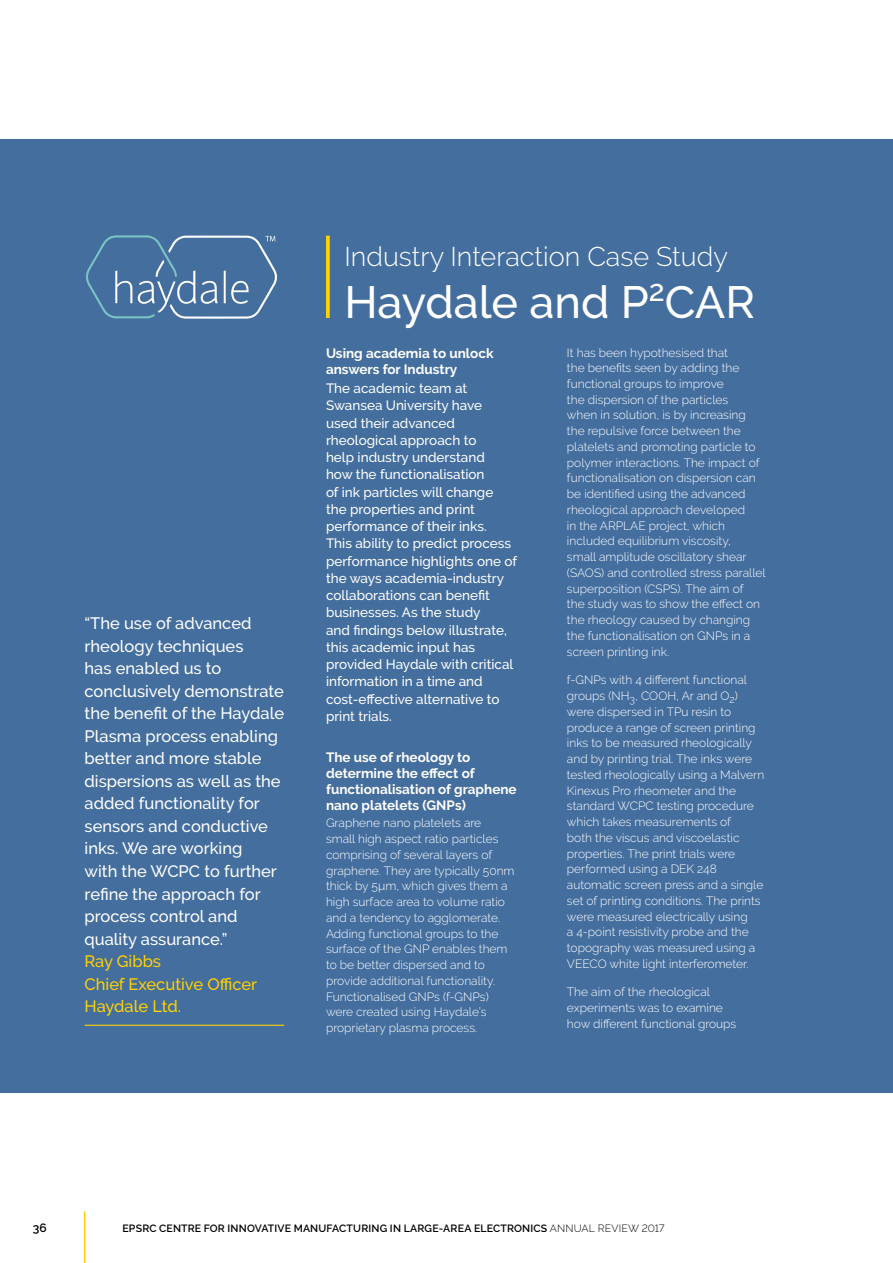
<style>
.page{position:relative;width:893px;height:1263px;background:#fff}
.page>*{position:absolute;margin:0;border:0;box-sizing:border-box;transform-origin:0 0}
.t1{font:500 45px "Raleway";color:#fff}
.t2{font:300 27px "Raleway";color:#fff}
.t3{font:500 16.5px/22.5px "Raleway";color:#fff}
.t4{font:500 16.5px/22.5px "Raleway";color:#ffd100}
.t5{font:500 13.5px/17.2px "Raleway";color:#fff}
.t6{font:700 13.5px/15.8px "Raleway";color:#fff}
.t7{font:300 12px/15.8px "Raleway";color:#fff}
.t8{font:600 12px "Raleway";color:#000}
.t9{font:600 10.5px "Raleway";letter-spacing:.015em;color:#000}
.s1{font-weight:300}
</style>
<div class="page">
<hr style="left:84px;top:1211px;width:1px;height:52px;background:#ffd100">
<div style="left:0;top:139px;width:893px;height:954px;background:#446e9e"></div>
<svg style="left:326px;top:236px;width:4px;height:82px"></svg>
<hr style="left:85px;top:1025px;width:199px;height:1px;background:#ffd100">
<svg style="left:86px;top:235px;width:191px;height:84px"></svg>
<p class="t3" style="left:85px;top:612px;width:201px">“The use of advanced rheology techniques<br>has enabled us to conclusively demonstrate the benefit of the Haydale<br>Plasma process enabling better and more stable dispersions as well as the added functionality for sensors and conductive inks. We are working<br>with the WCPC to further refine the approach for process control and quality assurance.”</p>
<h3 class="t4" style="left:85px;top:950px;width:174px">Ray Gibbs<br>Chief Executive Officer<br>Haydale Ltd.</h3>
<h2 class="t2" style="left:344px;top:240px;width:385px">Industry Interaction Case Study</h2>
<h1 class="t1" style="left:344px;top:276px;width:412px">Haydale and P<sup>2</sup>CAR</h1>
<p class="t6" style="left:326px;top:345px;width:169px">Using academia to unlock answers for Industry</p>
<p class="t5" style="left:326px;top:380px;width:193px">The academic team at<br>Swansea University have<br>used their advanced rheological approach to<br>help industry understand<br>how the functionalisation<br>of ink particles will change the properties and print performance of their inks.<br>This ability to predict process performance highlights one of the ways academia-industry collaborations can benefit businesses. As the study<br>and findings below illustrate, this academic input has provided Haydale with critical information in a time and cost-effective alternative to print trials.</p>
<p class="t6" style="left:326px;top:750px;width:192px">The use of rheology to determine the effect of functionalisation of graphene nano platelets (GNPs)</p>
<p class="t7" style="left:326px;top:815px;width:190px">Graphene nano platelets are<br>small high aspect ratio particles comprising of several layers of graphene. They are typically 50nm thick by 5µm, which gives them a high surface area to volume ratio and a tendency to agglomerate.<br>Adding functional groups to the surface of the GNP enables them to be better dispersed and to provide additional functionality.<br>Functionalised GNPs (f-GNPs) were created using Haydale’s proprietary plasma process.</p>
<p class="t7" style="left:567px;top:344px;width:200px">It has been hypothesised that<br>the benefits seen by adding the functional groups to improve<br>the dispersion of the particles<br>when in solution, is by increasing the repulsive force between the platelets and promoting particle to polymer interactions. The impact of functionalisation on dispersion can be identified using the advanced rheological approach developed<br>in the ARPLAE project, which included equilibrium viscosity,<br>small amplitude oscillatory shear (SAOS) and controlled stress parallel superposition (CSPS). The aim of<br>the study was to show the effect on the rheology caused by changing the functionalisation on GNPs in a screen printing ink.</p>
<p class="t7" style="left:567px;top:672px;width:199px">f-GNPs with 4 different functional groups (NH<sub>3</sub>, COOH, Ar and O<sub>2</sub>) were dispersed in TPu resin to produce a range of screen printing inks to be measured rheologically and by printing trial. The inks were tested rheologically using a Malvern Kinexus Pro rheometer and the standard WCPC testing procedure which takes measurements of<br>both the viscus and viscoelastic properties. The print trials were performed using a DEK 248 automatic screen press and a single set of printing conditions. The prints were measured electrically using<br>a 4-point resistivity probe and the topography was measured using a VEECO white light interferometer.</p>
<p class="t7" style="left:567px;top:984px;width:171px">The aim of the rheological experiments was to examine how different functional groups</p>
<p class="t8" style="left:33px;top:1221px;width:15px">36</p>
<p class="t9" style="left:122px;top:1223px;width:544px">EPSRC CENTRE FOR INNOVATIVE MANUFACTURING IN LARGE-AREA ELECTRONICS <span class="s1">ANNUAL REVIEW 2017</span></p>
</div>
